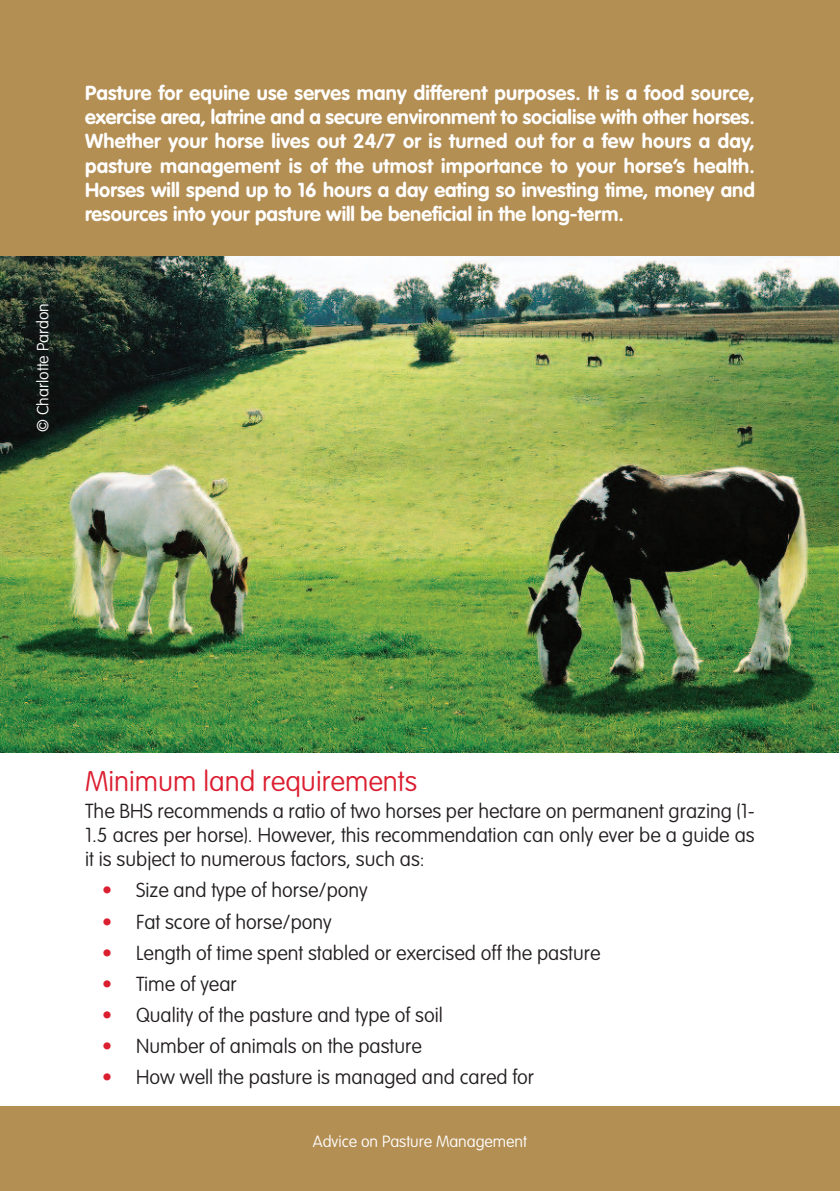
<style>
.page{position:relative;width:840px;height:1191px;background:#fff}
.page>*{position:absolute;margin:0;border:0;box-sizing:border-box;transform-origin:0 0}
.t1{font:100 28px "VAG Rounded Std";color:#db1e30}
.t2{font:100 20px/24px "VAG Rounded Std";color:#231f20;text-align:justify}
.t3{font:700 20px/24px "VAG Rounded Std";color:#fff;text-align:justify}
.t4{font:100 16px "VAG Rounded Std";color:#fff}
.s1{color:#db1e30}
</style>
<div class="page">
<img style="left:0;top:255px;width:838px;height:497px">
<div style="left:0;top:0;width:839px;height:255px;background:#b48f54"></div>
<div style="left:0;top:1106px;width:839px;height:85px;background:#b48f54"></div>
<p class="t4" style="left:36px;top:432px;width:130px;rotate:-90deg">© Charlotte Pardon</p>
<p class="t3" style="left:85px;top:83px;width:670px">Pasture for equine use serves many different purposes. It is a food source, exercise area, latrine and a secure environment to socialise with other horses.<br>Whether your horse lives out 24/7 or is turned out for a few hours a day, pasture management is of the utmost importance to your horse’s health.<br>Horses will spend up to 16 hours a day eating so investing time, money and resources into your pasture will be beneficial in the long-term.</p>
<h1 class="t1" style="left:85px;top:769px;width:333px">Minimum land requirements</h1>
<p class="t2" style="left:85px;top:800px;width:670px">The BHS recommends a ratio of two horses per hectare on permanent grazing (1- 1.5 acres per horse). However, this recommendation can only ever be a guide as it is subject to numerous factors, such as:</p>
<p class="t2" style="left:102px;top:880px;width:267px"><span class="s1">•</span> Size and type of horse/pony</p>
<p class="t2" style="left:102px;top:911px;width:231px"><span class="s1">•</span> Fat score of horse/pony</p>
<p class="t2" style="left:102px;top:942px;width:499px"><span class="s1">•</span> Length of time spent stabled or exercised off the pasture</p>
<p class="t2" style="left:102px;top:973px;width:136px"><span class="s1">•</span> Time of year</p>
<p class="t2" style="left:102px;top:1004px;width:342px"><span class="s1">•</span> Quality of the pasture and type of soil</p>
<p class="t2" style="left:102px;top:1035px;width:321px"><span class="s1">•</span> Number of animals on the pasture</p>
<p class="t2" style="left:102px;top:1066px;width:433px"><span class="s1">•</span> How well the pasture is managed and cared for</p>
<p class="t4" style="left:313px;top:1134px;width:215px">Advice on Pasture Management</p>
</div>
